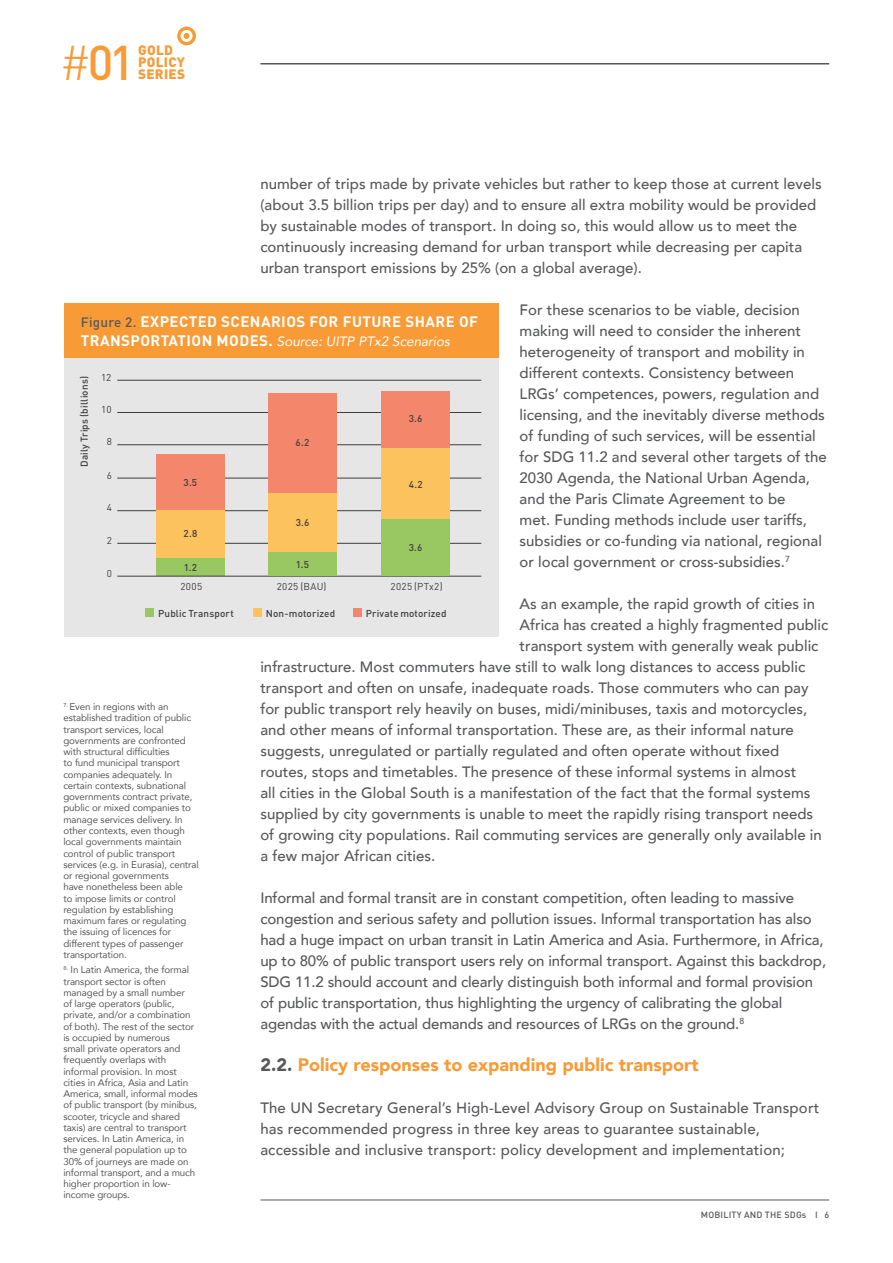
<style>
.page{position:relative;width:893px;height:1263px;background:#fff}
.page>*{position:absolute;margin:0;border:0;box-sizing:border-box;transform-origin:0 0}
.t1{font:500 48.15px "DIN Pro";color:#f89b37}
.t2{font:900 18px "Avenir";color:#f89b37}
.t3{font:500 15px/21px "Avenir";color:#57585a}
.t4{font:700 15px "DIN Pro";letter-spacing:.03em;color:#fff}
.t5{font:italic 13.5px "Avenir";color:#fff}
.t6{font:900 13.5px/12px "DIN Pro";letter-spacing:.02em;color:#f89b37}
.t7{font:500 9.9px "DIN Pro";letter-spacing:.015em;color:#3e3e3f}
.t8{font:9.9px "DIN Pro";letter-spacing:.035em;color:#3e3e3f}
.t9{font:9.75px/11.2px "Avenir";letter-spacing:-.01em;color:#57585a}
.t10{font:500 9px "DIN Pro";letter-spacing:.02em;color:#57585a}
.s1{font-weight:300}
.s2{color:#57585a}
.s3{font-weight:500;font-size:13.5px;color:#57585a}
.s4{font-family:"DIN Pro";font-weight:700;font-style:normal;font-size:15px}
</style>
<div class="page">
<svg style="left:177px;top:27px;width:19px;height:18px"></svg>
<hr style="left:260px;top:1199px;width:569px;height:1px;background:#57585a">
<hr style="left:260px;top:63px;width:569px;height:2px;background:#57585a">
<div style="left:64px;top:304px;width:434px;height:333px;background:#e5e6e5"></div>
<div style="left:156px;top:556px;width:68px;height:20px;background:#99c762"></div>
<hr style="left:117px;top:380px;width:364px;height:1px;background:#3e3e3f">
<hr style="left:117px;top:412px;width:364px;height:1px;background:#3e3e3f">
<hr style="left:117px;top:444px;width:364px;height:1px;background:#3e3e3f">
<hr style="left:117px;top:478px;width:364px;height:1px;background:#3e3e3f">
<hr style="left:117px;top:510px;width:364px;height:1px;background:#3e3e3f">
<hr style="left:117px;top:543px;width:364px;height:1px;background:#3e3e3f">
<hr style="left:117px;top:576px;width:364px;height:1px;background:#3e3e3f">
<div style="left:156px;top:454px;width:68px;height:57px;background:#f4876b"></div>
<div style="left:268px;top:393px;width:69px;height:100px;background:#f4876b"></div>
<div style="left:268px;top:552px;width:69px;height:24px;background:#99c762"></div>
<div style="left:268px;top:493px;width:69px;height:59px;background:#fbc25d"></div>
<div style="left:382px;top:391px;width:68px;height:58px;background:#f4876b"></div>
<div style="left:382px;top:519px;width:68px;height:57px;background:#99c762"></div>
<div style="left:382px;top:449px;width:68px;height:70px;background:#fbc25d"></div>
<div style="left:64px;top:304px;width:434px;height:54px;background:#f89b37"></div>
<div style="left:146px;top:609px;width:8px;height:8px;background:#99c762"></div>
<div style="left:253px;top:609px;width:9px;height:8px;background:#fbc25d"></div>
<div style="left:353px;top:609px;width:8px;height:8px;background:#f4876b"></div>
<div style="left:156px;top:511px;width:68px;height:47px;background:#fbc25d"></div>
<h1 class="t1" style="left:60px;top:23px;width:77px"><span class="s1">#</span>01</h1>
<p class="t6" style="left:138px;top:42px;width:48px">GOLD<br>POLICY<br>SERIES</p>
<p class="t3" style="left:260px;top:172px;width:563px">number of trips made by private vehicles but rather to keep those at current levels (about 3.5 billion trips per day) and to ensure all extra mobility would be provided by sustainable modes of transport. In doing so, this would allow us to meet the continuously increasing demand for urban transport while decreasing per capita urban transport emissions by 25% (on a global average).</p>
<p class="t3" style="left:520px;top:298px;width:309px">For these scenarios to be viable, decision making will need to consider the inherent heterogeneity of transport and mobility in different contexts. Consistency between LRGs’ competences, powers, regulation and licensing, and the inevitably diverse methods of funding of such services, will be essential for SDG 11.2 and several other targets of the 2030 Agenda, the National Urban Agenda, and the Paris Climate Agreement to be<br>met. Funding methods include user tariffs, subsidies or co-funding via national, regional or local government or cross-subsidies.<sup>7</sup></p>
<p class="t3" style="left:520px;top:592px;width:297px">As an example, the rapid growth of cities in</p>
<p class="t3" style="left:520px;top:613px;width:310px">Africa has created a highly fragmented public</p>
<p class="t3" style="left:520px;top:634px;width:300px">transport system with generally weak public</p>
<p class="t3" style="left:260px;top:655px;width:546px">infrastructure. Most commuters have still to walk long distances to access public</p>
<p class="t3" style="left:260px;top:676px;width:550px">transport and often on unsafe, inadequate roads. Those commuters who can pay</p>
<p class="t3" style="left:260px;top:697px;width:548px">for public transport rely heavily on buses, midi/minibuses, taxis and motorcycles,</p>
<p class="t3" style="left:260px;top:718px;width:535px">and other means of informal transportation. These are, as their informal nature</p>
<p class="t3" style="left:260px;top:739px;width:521px">suggests, unregulated or partially regulated and often operate without fixed</p>
<p class="t3" style="left:260px;top:760px;width:537px">routes, stops and timetables. The presence of these informal systems in almost</p>
<p class="t3" style="left:260px;top:781px;width:552px">all cities in the Global South is a manifestation of the fact that the formal systems</p>
<p class="t3" style="left:260px;top:802px;width:554px">supplied by city governments is unable to meet the rapidly rising transport needs</p>
<p class="t3" style="left:260px;top:823px;width:563px">of growing city populations. Rail commuting services are generally only available in</p>
<p class="t3" style="left:260px;top:844px;width:177px">a few major African cities.</p>
<p class="t3" style="left:260px;top:886px;width:567px">Informal and formal transit are in constant competition, often leading to massive congestion and serious safety and pollution issues. Informal transportation has also had a huge impact on urban transit in Latin America and Asia. Furthermore, in Africa, up to 80% of public transport users rely on informal transport. Against this backdrop, SDG 11.2 should account and clearly distinguish both informal and formal provision of public transportation, thus highlighting the urgency of calibrating the global agendas with the actual demands and resources of LRGs on the ground.<sup>8</sup></p>
<p class="t2" style="left:260px;top:1049px;width:440px"><span class="s2">2.2.</span> Policy responses to expanding public transport</p>
<p class="t3" style="left:260px;top:1096px;width:560px">The UN Secretary General’s High-Level Advisory Group on Sustainable Transport has recommended progress in three key areas to guarantee sustainable, accessible and inclusive transport: policy development and implementation;</p>
<p class="t4" style="left:81px;top:309px;width:399px"><span class="s3">Figure 2.</span> EXPECTED SCENARIOS FOR FUTURE SHARE OF</p>
<p class="t5" style="left:81px;top:333px;width:371px"><span class="s4">TRANSPORTATION MODES.</span> Source: UITP PTx2 Scenarios</p>
<p class="t8" style="left:101px;top:370px;width:12px">12</p>
<p class="t8" style="left:101px;top:402px;width:12px">10</p>
<p class="t8" style="left:107px;top:434px;width:7px">8</p>
<p class="t8" style="left:107px;top:467px;width:7px">6</p>
<p class="t8" style="left:107px;top:500px;width:7px">4</p>
<p class="t8" style="left:107px;top:533px;width:7px">2</p>
<p class="t8" style="left:107px;top:565px;width:7px">0</p>
<p class="t7" style="left:76px;top:467px;width:93px;rotate:-90deg">Daily Trips (billions)</p>
<p class="t7" style="left:409px;top:411px;width:15px">3.6</p>
<p class="t7" style="left:296px;top:434px;width:15px">6.2</p>
<p class="t7" style="left:184px;top:474px;width:15px">3.5</p>
<p class="t7" style="left:409px;top:476px;width:15px">4.2</p>
<p class="t7" style="left:296px;top:514px;width:15px">3.6</p>
<p class="t7" style="left:296px;top:557px;width:15px">1.5</p>
<p class="t7" style="left:184px;top:525px;width:15px">2.8</p>
<p class="t7" style="left:409px;top:539px;width:15px">3.6</p>
<p class="t7" style="left:184px;top:559px;width:15px">1.2</p>
<p class="t8" style="left:180px;top:579px;width:23px">2005</p>
<p class="t8" style="left:277px;top:579px;width:51px">2025 (BAU)</p>
<p class="t8" style="left:390px;top:579px;width:54px">2025 (PTx2)</p>
<p class="t7" style="left:158px;top:605px;width:77px">Public Transport</p>
<p class="t7" style="left:266px;top:605px;width:71px">Non-motorized</p>
<p class="t7" style="left:366px;top:605px;width:82px">Private motorized</p>
<p class="t9" style="left:63px;top:701px;width:137px"><sup>7.</sup> Even in regions with an established tradition of public transport services, local governments are confronted with structural difficulties<br>to fund municipal transport companies adequately. In certain contexts, subnational governments contract private, public or mixed companies to manage services delivery. In other contexts, even though local governments maintain control of public transport services (e.g. in Eurasia), central or regional governments<br>have nonetheless been able<br>to impose limits or control regulation by establishing maximum fares or regulating the issuing of licences for different types of passenger transportation.</p>
<p class="t9" style="left:63px;top:964px;width:136px"><sup>8.</sup> In Latin America, the formal transport sector is often managed by a small number<br>of large operators (public, private, and/or a combination of both). The rest of the sector is occupied by numerous<br>small private operators and frequently overlaps with informal provision. In most cities in Africa, Asia and Latin<br>America, small, informal modes of public transport (by minibus, scooter, tricycle and shared taxis) are central to transport services. In Latin America, in the general population up to<br>30% of journeys are made on informal transport, and a much higher proportion in low&shy;income groups.</p>
<p class="t10" style="left:701px;top:1207px;width:130px">MOBILITY AND THE SDGs I 6</p>
</div>
